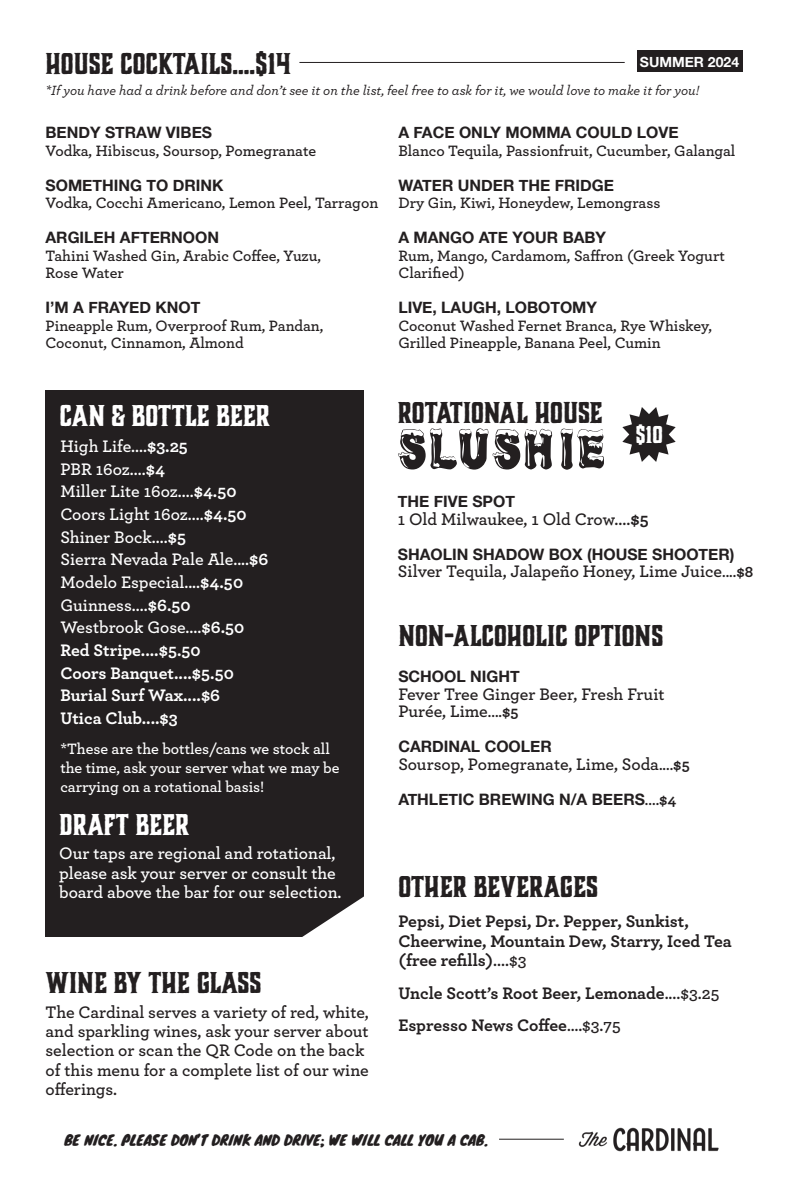
<style>
.page{position:relative;width:788px;height:1197px;background:#fff}
.page>*{position:absolute;margin:0;border:0;box-sizing:border-box;transform-origin:0 0}
.t1{font:700 28px "Charcuterie Block";color:#231f20}
.t2{font:700 28px "Charcuterie Block";color:#fff}
.t3{font:700 22.75px "Charcuterie Block";color:#fff}
.t4{font:21px "Minion Pro";color:#231f20}
.t5{font:600 17.5px/19.2px "Archer";color:#231f20}
.t6{font:600 17.5px/19.2px "Archer";color:#fff}
.t7{font:700 17.5px/19.2px "Archer";color:#231f20}
.t8{font:700 17.5px "Archer";color:#fff}
.t9{font:600 15.75px/17.5px "Archer";color:#231f20}
.t10{font:700 15.75px "Helvetica Neue";color:#231f20}
.t11{font:600 15.75px/19.2px "Archer";color:#fff}
.t12{font:italic 500 14px "Archer";color:#231f20}
.t13{font:14px "Knewave";color:#231f20}
.t14{font:700 14px "Helvetica Neue";color:#fff}
.s1{font-family:"Helvetica Neue";font-weight:700}
.s2{font-weight:700}
.s3{font-size:15.75px}
.s4{font-weight:700;font-size:15.75px}
.s5{font-family:"Archer";font-weight:600}
.s6{font-family:"Archer"}
.s7{font-weight:600}
</style>
<div class="page">
<div style="left:46px;top:390px;width:318px;height:546px;background:#231f20"></div>
<svg style="left:295px;top:896px;width:69px;height:41px"></svg>
<hr style="left:299px;top:62px;width:325px;height:1px;background:#231f20">
<svg style="left:398px;top:428px;width:206px;height:42px"></svg>
<svg style="left:622px;top:407px;width:53px;height:55px"></svg>
<hr style="left:499px;top:1139px;width:65px;height:1px;background:#231f20">
<img style="left:578px;top:1127px;width:141px;height:25px">
<div style="left:637px;top:51px;width:105px;height:21px;background:#231f20"></div>
<p class="t1" style="left:46px;top:45px;width:247px">HOUSE COCKTAILS....$14</p>
<p class="t14" style="left:640px;top:51px;width:101px">SUMMER 2024</p>
<p class="t12" style="left:46px;top:80px;width:655px">*If you have had a drink before and don’t see it on the list, feel free to ask for it, we would love to make it for you!</p>
<p class="t9" style="left:46px;top:123px;width:272px"><span class="s1">BENDY STRAW VIBES<br></span>Vodka, Hibiscus, Soursop, Pomegranate</p>
<p class="t9" style="left:46px;top:176px;width:334px"><span class="s1">SOMETHING TO DRINK<br></span>Vodka, Cocchi Americano, Lemon Peel, Tarragon</p>
<p class="t9" style="left:46px;top:228px;width:277px"><span class="s1">ARGILEH AFTERNOON<br></span>Tahini Washed Gin, Arabic Coffee, Yuzu,</p>
<p class="t9" style="left:46px;top:263px;width:80px">Rose Water</p>
<p class="t9" style="left:46px;top:298px;width:279px"><span class="s1">I’M A FRAYED KNOT<br></span>Pineapple Rum, Overproof Rum, Pandan,<br>Coconut, Cinnamon, Almond</p>
<p class="t2" style="left:60px;top:398px;width:212px">CAN &amp; BOTTLE BEER</p>
<p class="t6" style="left:60px;top:436px;width:129px">High Life....<span class="s2">$3.25</span></p>
<p class="t6" style="left:60px;top:458px;width:106px">PBR 16oz....<span class="s2">$4</span></p>
<p class="t6" style="left:60px;top:481px;width:178px">Miller Lite 16oz....<span class="s2">$4.50</span></p>
<p class="t6" style="left:60px;top:504px;width:188px">Coors Light 16oz....<span class="s2">$4.50</span></p>
<p class="t6" style="left:60px;top:526px;width:127px">Shiner Bock....<span class="s2">$5</span></p>
<p class="t6" style="left:60px;top:549px;width:209px">Sierra Nevada Pale Ale....<span class="s2">$6</span></p>
<p class="t6" style="left:60px;top:572px;width:184px">Modelo Especial....<span class="s2">$4.50</span></p>
<p class="t6" style="left:60px;top:594px;width:132px">Guinness....<span class="s2">$6.50</span></p>
<p class="t6" style="left:60px;top:617px;width:185px">Westbrook Gose....<span class="s2">$6.50</span></p>
<p class="t8" style="left:60px;top:636px;width:142px">Red Stripe....$5.50</p>
<p class="t8" style="left:60px;top:659px;width:175px">Coors Banquet....$5.50</p>
<p class="t8" style="left:60px;top:682px;width:161px">Burial Surf Wax....$6</p>
<p class="t8" style="left:60px;top:704px;width:119px">Utica Club....$3</p>
<p class="t11" style="left:60px;top:738px;width:280px">*These are the bottles/cans we stock all the time, ask your server what we may be carrying on a rotational basis!</p>
<p class="t2" style="left:59px;top:806px;width:132px">DRAFT BEER</p>
<p class="t6" style="left:59px;top:843px;width:284px">Our taps are regional and rotational, please ask your server or consult the board above the bar for our selection.</p>
<p class="t1" style="left:46px;top:965px;width:217px">WINE BY THE GLASS</p>
<p class="t5" style="left:46px;top:1002px;width:325px">The Cardinal serves a variety of red, white, and sparkling wines, ask your server about selection or scan the QR Code on the back of this menu for a complete list of our wine offerings.</p>
<p class="t9" style="left:398px;top:123px;width:338px"><span class="s1">A FACE ONLY MOMMA COULD LOVE<br></span>Blanco Tequila, Passionfruit, Cucumber, Galangal</p>
<p class="t9" style="left:398px;top:176px;width:263px"><span class="s1">WATER UNDER THE FRIDGE<br></span>Dry Gin, Kiwi, Honeydew, Lemongrass</p>
<p class="t9" style="left:398px;top:228px;width:328px"><span class="s1">A MANGO ATE YOUR BABY<br></span>Rum, Mango, Cardamom, Saffron (Greek Yogurt<br>Clarified)</p>
<p class="t9" style="left:398px;top:298px;width:315px"><span class="s1">LIVE, LAUGH, LOBOTOMY<br></span>Coconut Washed Fernet Branca, Rye Whiskey,<br>Grilled Pineapple, Banana Peel, Cumin</p>
<p class="t1" style="left:398px;top:394px;width:206px">ROTATIONAL HOUSE</p>
<p class="t3" style="left:635px;top:419px;width:29px">$10</p>
<p class="t10" style="left:398px;top:489px;width:118px">THE FIVE SPOT</p>
<p class="t5" style="left:398px;top:508px;width:252px">1 Old Milwaukee, 1 Old Crow....<span class="s2">$5</span></p>
<p class="t10" style="left:398px;top:542px;width:338px">SHAOLIN SHADOW BOX (HOUSE SHOOTER)</p>
<p class="t5" style="left:398px;top:561px;width:357px">Silver Tequila, Jalapeño Honey, Lime Juice<span class="s3">....</span><span class="s4">$8</span></p>
<p class="t1" style="left:398px;top:618px;width:266px">NON-ALCOHOLIC OPTIONS</p>
<p class="t10" style="left:398px;top:665px;width:123px">SCHOOL NIGHT</p>
<p class="t5" style="left:398px;top:684px;width:268px;line-height:17.5px">Fever Tree Ginger Beer, Fresh Fruit<br>Purée, Lime<span class="s3">....</span><span class="s4">$5</span></p>
<p class="t10" style="left:398px;top:735px;width:155px">CARDINAL COOLER</p>
<p class="t5" style="left:398px;top:754px;width:293px">Soursop, Pomegranate, Lime, Soda<span class="s3">....</span><span class="s4">$5</span></p>
<p class="t10" style="left:398px;top:787px;width:280px">ATHLETIC BREWING N/A BEERS<span class="s5">....</span><span class="s6">$4</span></p>
<p class="t1" style="left:398px;top:868px;width:201px">OTHER BEVERAGES</p>
<p class="t7" style="left:398px;top:911px;width:335px">Pepsi, Diet Pepsi, Dr. Pepper, Sunkist,<br>Cheerwine, Mountain Dew, Starry, Iced Tea (free refills)<span class="s7">....$3</span></p>
<p class="t7" style="left:398px;top:983px;width:322px">Uncle Scott’s Root Beer, Lemonade<span class="s7">....$3.25</span></p>
<p class="t7" style="left:398px;top:1014px;width:224px">Espresso News Coffee<span class="s7">….$3.75</span></p>
<p class="t13" style="left:64px;top:1129px;width:424px">BE NICE. PLEASE DON’T DRINK AND DRIVE, WE WILL CALL YOU A CAB.</p>
<p class="t4" style="left:320px;top:1121px;width:6px">.</p>
</div>
